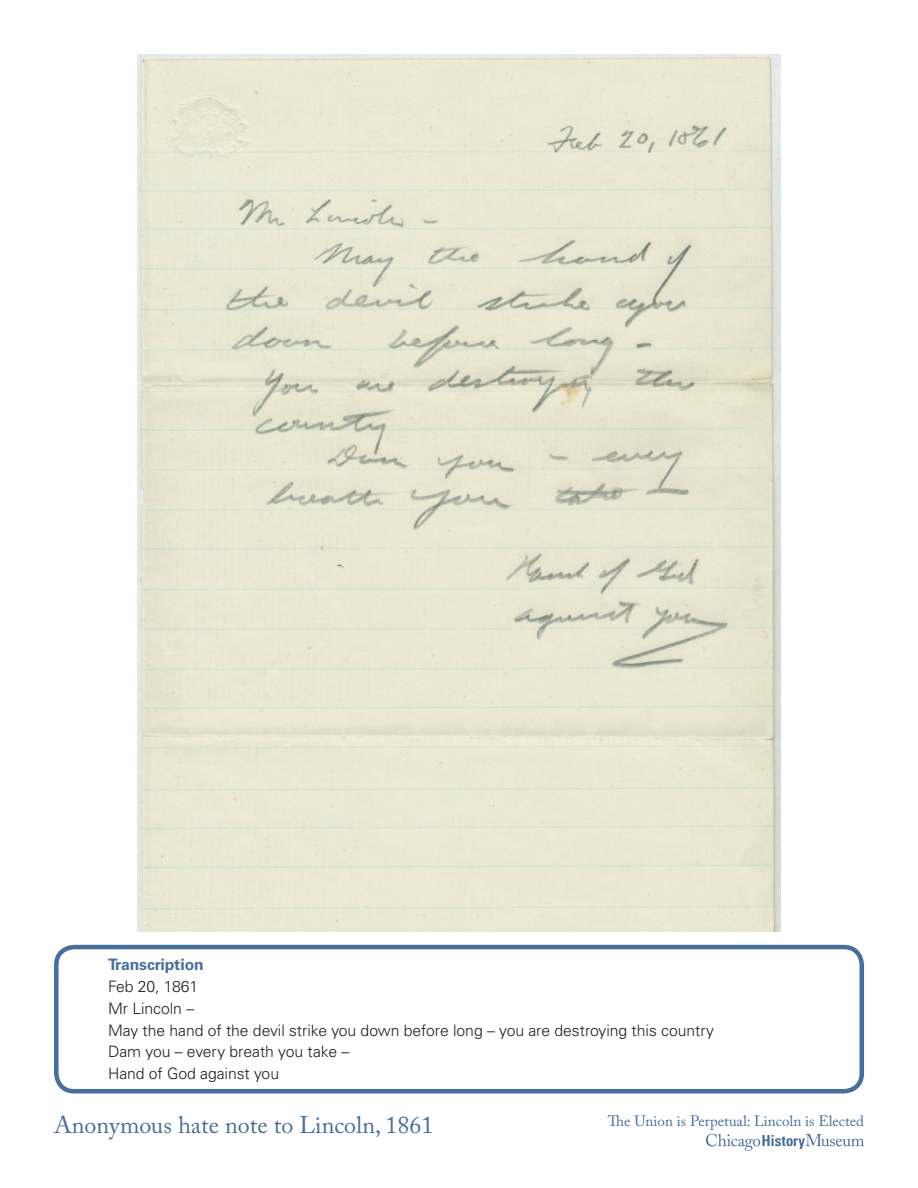
<style>
.page{position:relative;width:918px;height:1188px;background:#fff}
.page>*{position:absolute;margin:0;border:0;box-sizing:border-box;transform-origin:0 0}
.t1{font:24px "Adobe Caslon Pro";color:#456f9d}
.t2{font:300 15.75px/21.8px "Univers";letter-spacing:-.005em;color:#231f20}
.t3{font:700 15.75px "Univers";letter-spacing:-.005em;color:#456f9d}
.t4{font:15px "Adobe Caslon Pro";color:#456f9d}
</style>
<div class="page">
<img style="left:138px;top:54px;width:642px;height:878px">
<svg style="left:706px;top:1134px;width:158px;height:17px"></svg>
<div style="left:54px;top:945px;width:810px;height:148px;border:4px solid #456f9d;border-radius:18px"></div>
<p class="t3" style="left:108px;top:959px;width:97px">Transcription</p>
<p class="t2" style="left:108px;top:977px;width:607px">Feb 20, 1861<br>Mr Lincoln –<br>May the hand of the devil strike you down before long – you are destroying this country<br>Dam you – every breath you take –<br>Hand of God against you</p>
<h1 class="t1" style="left:54px;top:1116px;width:381px">Anonymous hate note to Lincoln, 1861</h1>
<p class="t4" style="left:608px;top:1115px;width:258px">The Union is Perpetual: Lincoln is Elected</p>
</div>
